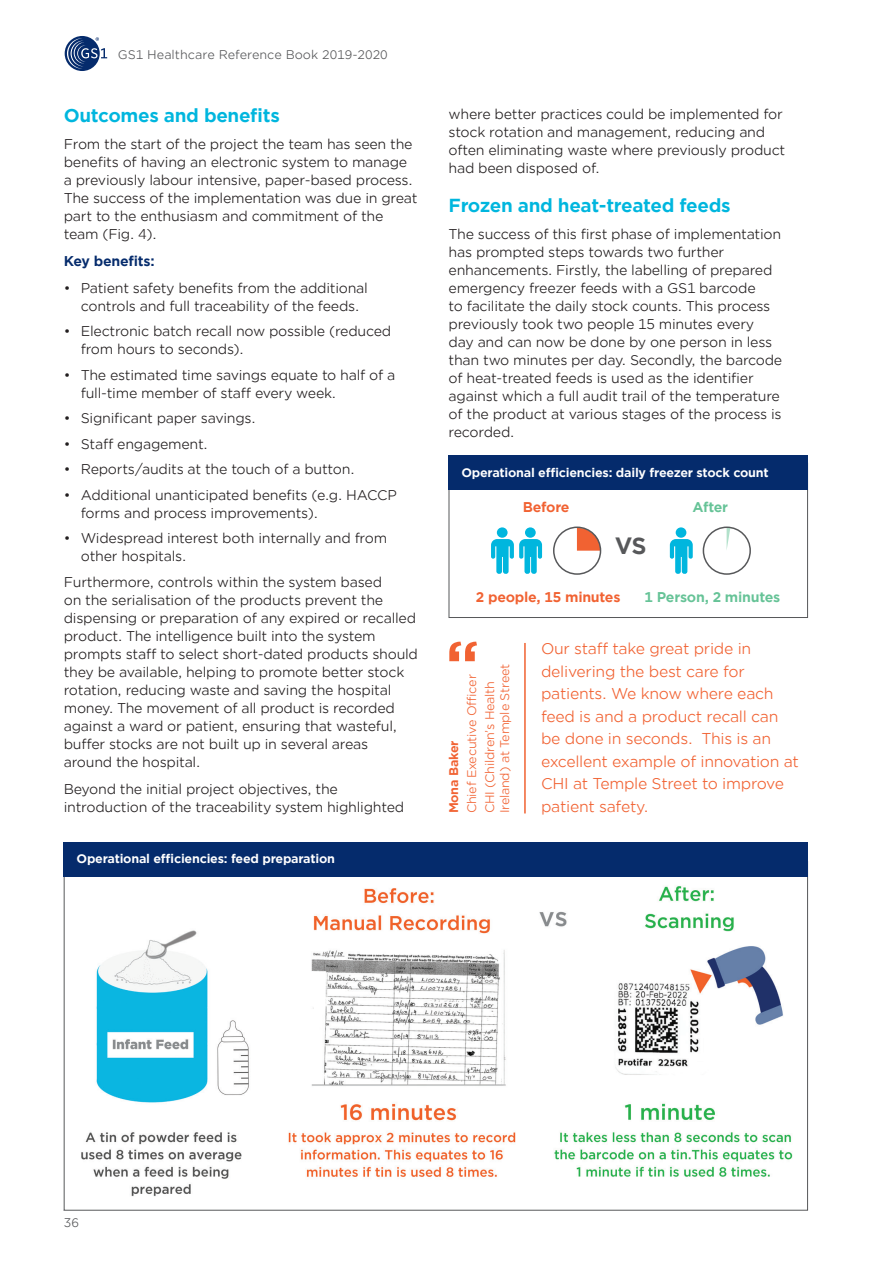
<style>
.page{position:relative;width:893px;height:1263px;background:#fff}
.page>*{position:absolute;margin:0;border:0;box-sizing:border-box;transform-origin:0 0}
._16_Body_Text_reduit{font:700 60px "Gotham Office";color:#f16232}
._16_Body_Text__9pt{font:700 22.5px "Gotham Office";color:#57585a}
._16_Body_Text_reduit-2{font:700 18px "Gotham Office";letter-spacing:-.02em;color:#00b6de}
._20_exergue_revu{font:15px/22.5px "Gotham Office";letter-spacing:-.02em;color:#f16232}
._16_Body_Text_reduit-3{font:13.5px/18px "Gotham Office";letter-spacing:-.02em;color:#231f20}
._16_Body_Text__9pt-2{font:700 13.5px "Gotham Office";letter-spacing:-.02em;color:#f16232}
._16_Body_Text__9pt-3{font:700 13.5px "Gotham Office";letter-spacing:-.02em;color:#66c397}
._16_Body_Text_reduit-4{font:700 13.5px "Gotham Office";letter-spacing:-.02em;color:#052b6c}
._16_Body_Text__8pt{font:700 12px "Gotham Office";letter-spacing:-.02em;color:#fff}
._16_Body_Text_reduit-5{font:12px/18px "Gotham Office";letter-spacing:-.02em;color:#f16232}
.t1{font:12px "Gotham Office";color:#57585a}
.s1{font-weight:700}
</style>
<div class="page">
<hr style="left:64px;top:1210px;width:744px;height:1px;background:#57585a">
<div style="left:449px;top:463px;width:359px;height:155px;border:1px solid #57585a"></div>
<img style="left:66px;top:876px;width:740px;height:321px">
<div style="left:64px;top:842px;width:744px;height:34px;background:#052b6c"></div>
<svg style="left:65px;top:36px;width:35px;height:35px"></svg>
<svg style="left:67px;top:37px;width:40px;height:32px"></svg>
<div style="left:449px;top:455px;width:359px;height:34px;background:#052b6c"></div>
<div style="left:703px;top:526px;width:48px;height:49px;border:2px solid #57585a;border-radius:50%"></div>
<svg style="left:577px;top:529px;width:24px;height:22px"></svg>
<div style="left:525px;top:527px;width:11px;height:11px;background:#00b6de;border-radius:50%"></div>
<div style="left:497px;top:527px;width:11px;height:11px;background:#00b6de;border-radius:50%"></div>
<svg style="left:491px;top:539px;width:51px;height:35px"></svg>
<div style="left:553px;top:526px;width:48px;height:49px;border:2px solid #57585a;border-radius:50%"></div>
<div style="left:676px;top:527px;width:10px;height:11px;background:#00b6de;border-radius:50%"></div>
<svg style="left:670px;top:539px;width:23px;height:35px"></svg>
<svg style="left:727px;top:528px;width:7px;height:19px"></svg>
<hr style="left:524px;top:643px;width:2px;height:170px;background:#f16232">
<p class="t1" style="left:118px;top:46px;width:271px">GS1 Healthcare Reference Book 2019-2020</p>
<p class="_16_Body_Text_reduit-2" style="left:64px;top:102px;width:218px">Outcomes and benefits</p>
<p class="_16_Body_Text_reduit-3" style="left:64px;top:134px;width:355px">From the start of the project the team has seen the benefits of having an electronic system to manage a previously labour intensive, paper-based process.<br>The success of the implementation was due in great part to the enthusiasm and commitment of the team (Fig. 4).</p>
<p class="_16_Body_Text_reduit-4" style="left:64px;top:251px;width:92px">Key benefits:</p>
<p class="_16_Body_Text_reduit-3" style="left:81px;top:278px;width:289px;text-indent:-17px">• Patient safety benefits from the additional controls and full traceability of the feeds.</p>
<p class="_16_Body_Text_reduit-3" style="left:81px;top:322px;width:312px;text-indent:-17px">• Electronic batch recall now possible (reduced from hours to seconds).</p>
<p class="_16_Body_Text_reduit-3" style="left:81px;top:365px;width:316px;text-indent:-17px">• The estimated time savings equate to half of a full-time member of staff every week.</p>
<p class="_16_Body_Text_reduit-3" style="left:64px;top:409px;width:193px">• Significant paper savings.</p>
<p class="_16_Body_Text_reduit-3" style="left:64px;top:434px;width:146px">• Staff engagement.</p>
<p class="_16_Body_Text_reduit-3" style="left:64px;top:460px;width:292px">• Reports/audits at the touch of a button.</p>
<p class="_16_Body_Text_reduit-3" style="left:81px;top:485px;width:318px;text-indent:-17px">• Additional unanticipated benefits (e.g. HACCP forms and process improvements).</p>
<p class="_16_Body_Text_reduit-3" style="left:81px;top:529px;width:308px;text-indent:-17px">• Widespread interest both internally and from other hospitals.</p>
<p class="_16_Body_Text_reduit-3" style="left:64px;top:572px;width:356px">Furthermore, controls within the system based<br>on the serialisation of the products prevent the dispensing or preparation of any expired or recalled product. The intelligence built into the system prompts staff to select short-dated products should they be available, helping to promote better stock rotation, reducing waste and saving the hospital money. The movement of all product is recorded against a ward or patient, ensuring that wasteful, buffer stocks are not built up in several areas around the hospital.</p>
<p class="_16_Body_Text_reduit-3" style="left:64px;top:779px;width:342px">Beyond the initial project objectives, the introduction of the traceability system highlighted</p>
<p class="_16_Body_Text__8pt" style="left:77px;top:850px;width:260px">Operational efficiencies: feed preparation</p>
<p class="_16_Body_Text_reduit-3" style="left:449px;top:104px;width:338px">where better practices could be implemented for stock rotation and management, reducing and often eliminating waste where previously product had been disposed of.</p>
<p class="_16_Body_Text_reduit-2" style="left:449px;top:192px;width:284px">Frozen and heat-treated feeds</p>
<p class="_16_Body_Text_reduit-3" style="left:449px;top:224px;width:335px">The success of this first phase of implementation has prompted steps towards two further enhancements. Firstly, the labelling of prepared emergency freezer feeds with a GS1 barcode<br>to facilitate the daily stock counts. This process previously took two people 15 minutes every day and can now be done by one person in less than two minutes per day. Secondly, the barcode of heat-treated feeds is used as the identifier against which a full audit trail of the temperature of the product at various stages of the process is recorded.</p>
<p class="_16_Body_Text__8pt" style="left:461px;top:464px;width:309px">Operational efficiencies: daily freezer stock count</p>
<p class="_16_Body_Text__9pt-2" style="left:523px;top:497px;width:48px">Before</p>
<p class="_16_Body_Text__9pt" style="left:615px;top:530px;width:33px">VS</p>
<p class="_16_Body_Text__9pt-3" style="left:693px;top:497px;width:37px">After</p>
<p class="_16_Body_Text__9pt-2" style="left:476px;top:587px;width:146px">2 people, 15 minutes</p>
<p class="_16_Body_Text__9pt-3" style="left:644px;top:587px;width:137px">1 Person, 2 minutes</p>
<p class="_16_Body_Text_reduit" style="left:445px;top:622px;width:35px">‘‘</p>
<p class="_16_Body_Text_reduit-5" style="left:444px;top:813px;width:141px;rotate:-90deg"><span class="s1">Mona Baker<br></span>Chief Executive Officer<br>CHI (Children’s Health</p>
<p class="_16_Body_Text_reduit-5" style="left:495px;top:813px;width:151px;rotate:-90deg">Ireland) at Temple Street</p>
<p class="_20_exergue_revu" style="left:541px;top:637px;width:259px">Our staff take great pride in delivering the best care for patients. We know where each feed is and a product recall can be done in seconds. This is an excellent example of innovation at<br>CHI at Temple Street to improve patient safety.</p>
<p class="t1" style="left:64px;top:1215px;width:17px">36</p>
</div>
